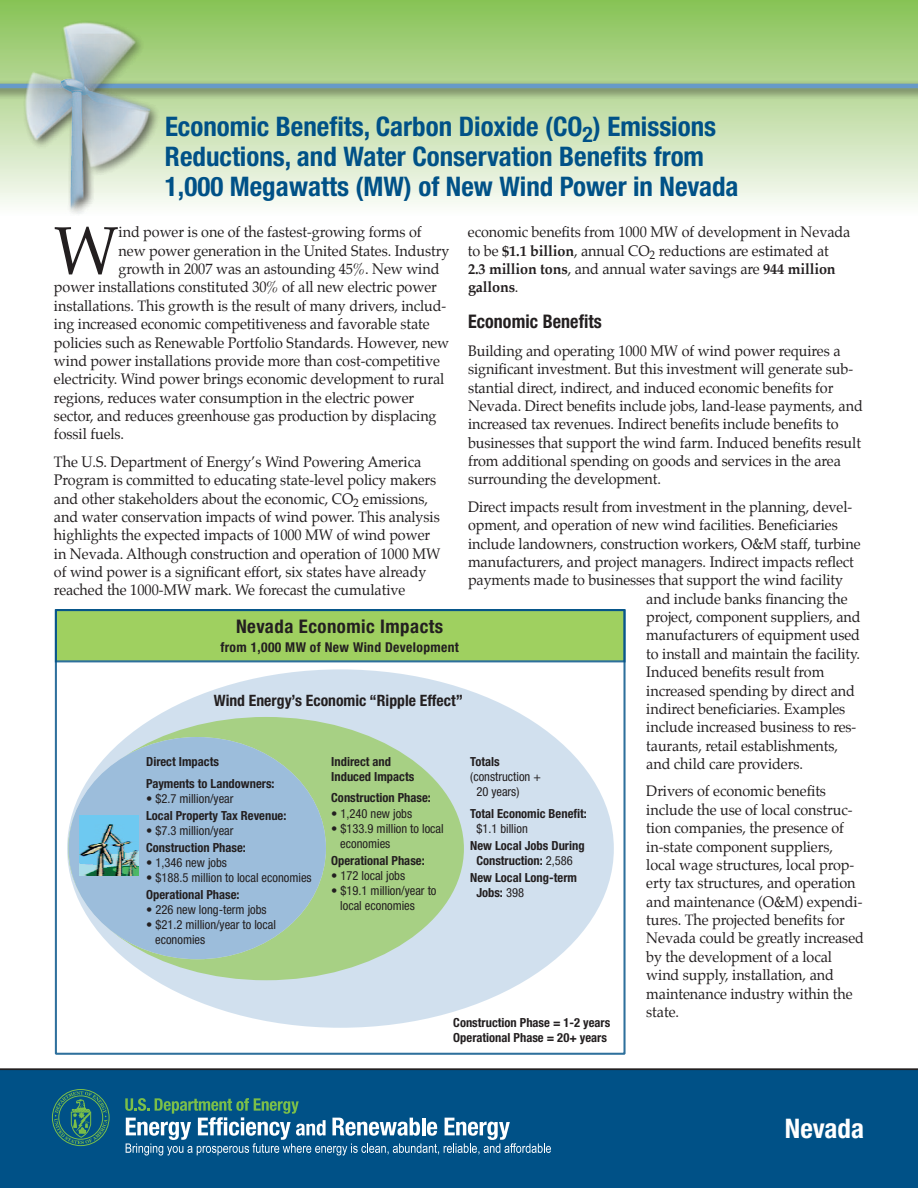
<style>
.page{position:relative;width:918px;height:1188px;background:#fff}
.page>*{position:absolute;margin:0;border:0;box-sizing:border-box;transform-origin:0 0}
.Body_Text_Large_Cap{font:67.65px "Palatino";color:#231f20;scale:.96 1}
.heading_1{font:700 condensed 27px/30px "Helvetica Neue LT Std";color:#005187}
.heading_1-2{font:700 condensed 27px "Helvetica Neue LT Std";color:#fff}
.subhd_1{font:700 condensed 18.75px "Helvetica Neue LT Std";letter-spacing:.025em;color:#231f20}
.subhd_1-2{font:700 condensed 18.75px "Helvetica Neue LT Std";letter-spacing:.005em;color:#231f20;scale:.96 1}
.t1{font:700 condensed 15.6px "Helvetica Neue LT Std";color:#231f20}
.Body_Text{font:15px/18.3px "Palatino";letter-spacing:-.005em;color:#231f20;scale:.96 1}
.Body_Text_Large_Cap-2{font:15px "Palatino";letter-spacing:-.005em;color:#231f20;scale:.96 1}
.t2{font:700 condensed 13.65px "Helvetica Neue LT Std";letter-spacing:.025em;color:#231f20}
.t3{font:700 condensed 12.6px/15px "Helvetica Neue LT Std";color:#231f20}
.t4{font:condensed 12.6px/15px "Helvetica Neue LT Std";color:#231f20}
.s1{font-weight:700}
.s2{font-weight:400}
</style>
<div class="page">
<div style="left:0;top:1068px;width:918px;height:120px;background:#005187"></div>
<div style="left:52px;top:1089px;width:57px;height:57px;border:1px solid #7bbf49;border-radius:50%"></div>
<svg style="left:54px;top:1091px;width:53px;height:53px;background:#206e76"></svg>
<svg style="left:125px;top:1098px;width:426px;height:58px;background:#296e95"></svg>
<svg style="left:0;top:0;width:918px;height:205px;background:#bedca2"></svg>
<div style="left:0;top:80px;width:918px;height:21px;background:#231f20;opacity:.75"></div>
<hr style="left:0;top:84px;width:918px;height:4px;background:#679ac8">
<div style="left:21px;top:17px;width:138px;height:200px;background:#231f20;opacity:.47"></div>
<div style="left:67px;top:669px;width:547px;height:359px;background:#d1e0ee;border-radius:50%"></div>
<div style="left:68px;top:717px;width:396px;height:263px;background:#a7d084;border-radius:50%"></div>
<div style="left:69px;top:737px;width:257px;height:222px;background:#9cbddb;border-radius:50%"></div>
<div style="left:56px;top:610px;width:569px;height:51px;background:#9fd060"></div>
<div style="left:55px;top:609px;width:571px;height:53px;border:2px solid #005187"></div>
<div style="left:55px;top:609px;width:571px;height:446px;border:2px solid #005187"></div>
<img style="left:80px;top:816px;width:58px;height:59px">
<p class="heading_1" style="left:165px;top:111px;width:575px">Economic Benefits, Carbon Dioxide (CO<sub>2</sub>) Emissions<br>Reductions, and Water Conservation Benefits from<br>1,000 Megawatts (MW) of New Wind Power in Nevada</p>
<p class="Body_Text_Large_Cap" style="left:54px;top:195px;width:69px">W</p>
<p class="Body_Text_Large_Cap-2" style="left:119px;top:220px;width:317px">ind power is one of the fastest-growing forms of</p>
<p class="Body_Text" style="left:468px;top:223px;width:400px">economic benefits from 1000 MW of development in Nevada to be <span class="s1">$1.1 billion</span>, annual CO<sub>2</sub> reductions are estimated at<br><span class="s1">2.3 million tons</span>, and annual water savings are <span class="s1">944 million gallons</span>.</p>
<p class="subhd_1-2" style="left:468px;top:310px;width:141px">Economic Benefits</p>
<p class="Body_Text" style="left:468px;top:342px;width:413px">Building and operating 1000 MW of wind power requires a significant investment. But this investment will generate sub&shy;stantial direct, indirect, and induced economic benefits for Nevada. Direct benefits include jobs, land-lease payments, and increased tax revenues. Indirect benefits include benefits to businesses that support the wind farm. Induced benefits result from additional spending on goods and services in the area surrounding the development.</p>
<p class="Body_Text" style="left:468px;top:498px;width:402px">Direct impacts result from investment in the planning, devel-</p>
<p class="Body_Text" style="left:468px;top:516px;width:387px">opment, and operation of new wind facilities. Beneficiaries</p>
<p class="Body_Text" style="left:468px;top:534px;width:411px">include landowners, construction workers, O&amp;M staff, turbine</p>
<p class="Body_Text" style="left:468px;top:553px;width:404px">manufacturers, and project managers. Indirect impacts reflect</p>
<p class="Body_Text" style="left:468px;top:571px;width:392px">payments made to businesses that support the wind facility</p>
<p class="Body_Text" style="left:646px;top:589px;width:211px">and include banks financing the</p>
<p class="Body_Text" style="left:646px;top:608px;width:225px">project, component suppliers, and</p>
<p class="Body_Text" style="left:646px;top:626px;width:224px">manufacturers of equipment used</p>
<p class="Body_Text" style="left:646px;top:645px;width:224px">to install and maintain the facility.</p>
<p class="Body_Text" style="left:646px;top:663px;width:187px">Induced benefits result from</p>
<p class="Body_Text" style="left:646px;top:681px;width:219px">increased spending by direct and</p>
<p class="Body_Text" style="left:646px;top:700px;width:209px">indirect beneficiaries. Examples</p>
<p class="Body_Text" style="left:646px;top:718px;width:220px">include increased business to res-</p>
<p class="Body_Text" style="left:646px;top:736px;width:201px">taurants, retail establishments,</p>
<p class="Body_Text" style="left:646px;top:755px;width:165px">and child care providers.</p>
<p class="Body_Text" style="left:646px;top:782px;width:228px">Drivers of economic benefits include the use of local construc&shy;tion companies, the presence of in-state component suppliers, local wage structures, local prop&shy;erty tax structures, and operation and maintenance (O&amp;M) expendi&shy;tures. The projected benefits for<br>Nevada could be greatly increased by the development of a local wind supply, installation, and maintenance industry within the state.</p>
<p class="Body_Text_Large_Cap-2" style="left:119px;top:238px;width:346px">new power generation in the United States. Industry</p>
<p class="Body_Text_Large_Cap-2" style="left:119px;top:256px;width:336px">growth in 2007 was an astounding 45%. New wind</p>
<p class="Body_Text_Large_Cap-2" style="left:54px;top:275px;width:400px">power installations constituted 30% of all new electric power</p>
<p class="Body_Text_Large_Cap-2" style="left:54px;top:293px;width:410px">installations. This growth is the result of many drivers, includ-</p>
<p class="Body_Text_Large_Cap-2" style="left:54px;top:312px;width:393px">ing increased economic competitiveness and favorable state</p>
<p class="Body_Text_Large_Cap-2" style="left:54px;top:330px;width:413px">policies such as Renewable Portfolio Standards. However, new</p>
<p class="Body_Text_Large_Cap-2" style="left:54px;top:348px;width:404px">wind power installations provide more than cost-competitive</p>
<p class="Body_Text_Large_Cap-2" style="left:54px;top:367px;width:408px">electricity. Wind power brings economic development to rural</p>
<p class="Body_Text_Large_Cap-2" style="left:54px;top:385px;width:377px">regions, reduces water consumption in the electric power</p>
<p class="Body_Text_Large_Cap-2" style="left:54px;top:403px;width:400px">sector, and reduces greenhouse gas production by displacing</p>
<p class="Body_Text_Large_Cap-2" style="left:54px;top:422px;width:75px">fossil fuels.</p>
<p class="Body_Text" style="left:54px;top:452px;width:404px">The U.S. Department of Energy’s Wind Powering America Program is committed to educating state-level policy makers and other stakeholders about the economic, CO<sub>2</sub> emissions, and water conservation impacts of wind power. This analysis highlights the expected impacts of 1000 MW of wind power in Nevada. Although construction and operation of 1000 MW of wind power is a significant effort, six states have already reached the 1000-MW mark. We forecast the cumulative</p>
<p class="subhd_1" style="left:236px;top:615px;width:209px">Nevada Economic Impacts</p>
<p class="t2" style="left:220px;top:639px;width:240px">from 1,000 MW of New Wind Development</p>
<p class="t1" style="left:214px;top:691px;width:251px">Wind Energy’s Economic “Ripple Effect”</p>
<p class="t3" style="left:331px;top:754px;width:85px">Indirect and<br>Induced Impacts</p>
<p class="t3" style="left:331px;top:790px;width:101px">Construction Phase:</p>
<p class="t4" style="left:331px;top:805px;width:82px">• 1,240 new jobs</p>
<p class="t4" style="left:340px;top:821px;width:105px;text-indent:-9px">• $133.9 million to local economies</p>
<p class="t3" style="left:331px;top:853px;width:95px">Operational Phase:</p>
<p class="t4" style="left:331px;top:868px;width:75px">• 172 local jobs</p>
<p class="t4" style="left:340px;top:883px;width:98px;text-indent:-9px">• $19.1 million/year to local economies</p>
<p class="t3" style="left:146px;top:751px;width:130px;line-height:21.3px">Direct Impacts<br>Payments to Landowners:</p>
<p class="t3" style="left:146px;top:790px;width:142px;line-height:17.1px"><span class="s2">• $2.7 million/year<br></span>Local Property Tax Revenue:</p>
<p class="t3" style="left:146px;top:822px;width:101px;line-height:17.1px"><span class="s2">• $7.3 million/year<br></span>Construction Phase:</p>
<p class="t4" style="left:146px;top:855px;width:82px">• 1,346 new jobs</p>
<p class="t4" style="left:146px;top:869px;width:167px;line-height:17.1px">• $188.5 million to local economies<br><span class="s1">Operational Phase:</span></p>
<p class="t4" style="left:146px;top:902px;width:122px">• 226 new long-term jobs</p>
<p class="t4" style="left:155px;top:917px;width:122px;text-indent:-9px">• $21.2 million/year to local economies</p>
<p class="t3" style="left:470px;top:754px;width:31px">Totals</p>
<p class="t4" style="left:470px;top:769px;width:72px">(construction +</p>
<p class="t4" style="left:476px;top:784px;width:45px">20 years)</p>
<p class="t3" style="left:476px;top:806px;width:112px;text-indent:-6px">Total Economic Benefit: <span class="s2">$1.1 billion</span></p>
<p class="t3" style="left:470px;top:838px;width:116px;text-align:center">New Local Jobs During<br>Construction: <span class="s2">2,586</span></p>
<p class="t3" style="left:476px;top:870px;width:102px;text-indent:-6px">New Local Long-term<br>Jobs: <span class="s2">398</span></p>
<p class="t3" style="left:453px;top:1015px;width:159px">Construction Phase = 1-2 years<br>Operational Phase = 20+ years</p>
<p class="heading_1-2" style="left:785px;top:1112px;width:81px">Nevada</p>
</div>
